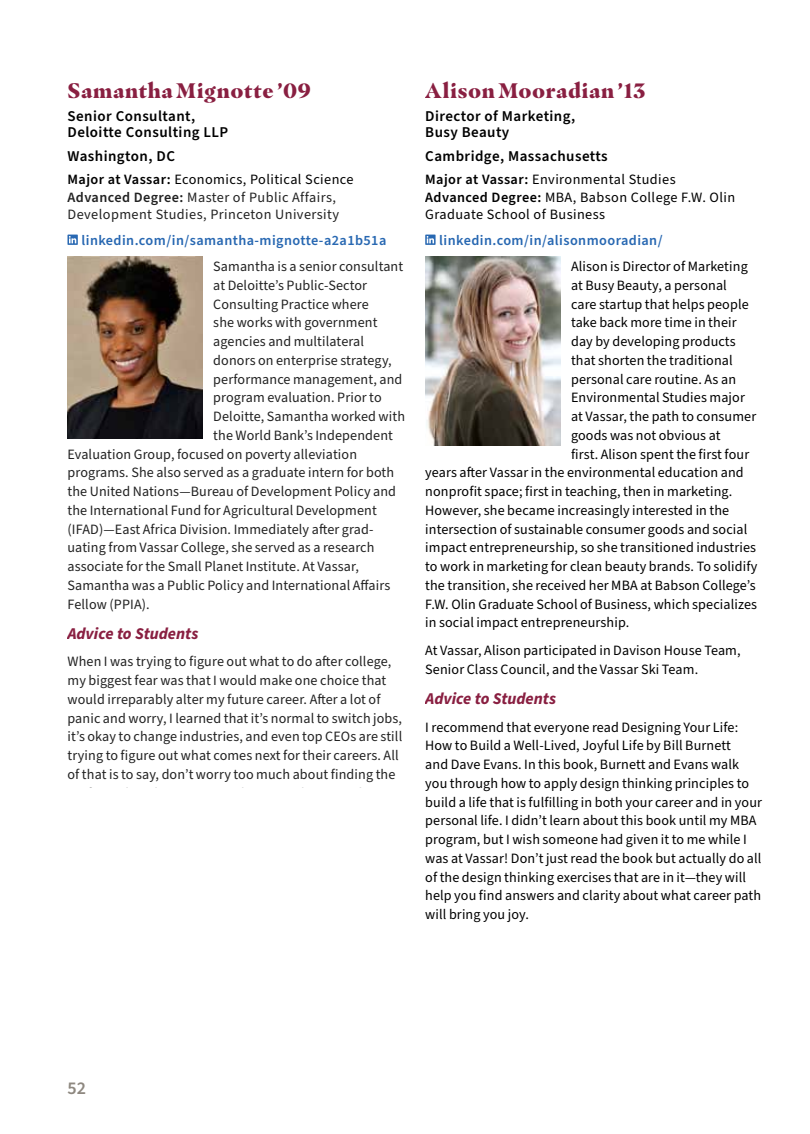
<style>
.page{position:relative;width:810px;height:1134px;background:#fff}
.page>*{position:absolute;margin:0;border:0;box-sizing:border-box;transform-origin:0 0}
.t1{font:900 21px "Masqualero";letter-spacing:.03em;color:#891f41}
.t2{font:600 18px "Source Sans Pro";color:#8e8880}
.t3{font:italic 700 16.5px "Source Sans Pro";color:#891f41}
.t4{font:600 15px/16.5px "Source Sans Pro";letter-spacing:.03em;color:#000}
.t5{font:14.25px/18.8px "Source Sans Pro";letter-spacing:.01em;color:#000}
.t6{font:14.25px/18.8px "Source Sans Pro";letter-spacing:.01em;color:#222}
.t7{font:14.25px/17.1px "Source Sans Pro";letter-spacing:.03em;color:#222}
.t8{font:14.25px/17.1px "Source Sans Pro";letter-spacing:.03em;color:#000}
.t9{font:600 14.25px "Source Sans Pro";letter-spacing:.03em;color:#2868b2}
.s1{font-weight:600;color:#000}
.s2{color:#000}
.s3{font-weight:600}
</style>
<div class="page">
<svg style="left:68px;top:235px;width:10px;height:10px"></svg>
<img style="left:68px;top:256px;width:134px;height:183px">
<svg style="left:425px;top:235px;width:11px;height:10px"></svg>
<img style="left:425px;top:256px;width:135px;height:190px">
<h1 class="t1" style="left:68px;top:77px;width:245px">Samantha Mignotte ’09</h1>
<p class="t4" style="left:68px;top:108px;width:162px">Senior Consultant,<br>Deloitte Consulting LLP</p>
<p class="t4" style="left:68px;top:148px;width:109px">Washington, DC</p>
<p class="t7" style="left:68px;top:172px;width:288px"><span class="s1">Major at Vassar:</span> <span class="s2">Economics, Political Science<br></span><span class="s3">Advanced Degree:</span> Master of Public Affairs,<br>Development Studies, Princeton University</p>
<p class="t9" style="left:82px;top:231px;width:306px">linkedin.com/in/samantha-mignotte-a2a1b51a</p>
<p class="t6" style="left:213px;top:257px;width:191px">Samantha is a senior consultant</p>
<p class="t6" style="left:213px;top:276px;width:155px">at Deloitte’s Public-Sector</p>
<p class="t6" style="left:213px;top:295px;width:157px">Consulting Practice where</p>
<p class="t6" style="left:213px;top:314px;width:166px">she works with government</p>
<p class="t6" style="left:213px;top:332px;width:152px">agencies and multilateral</p>
<p class="t6" style="left:213px;top:351px;width:180px">donors on enterprise strategy,</p>
<p class="t6" style="left:213px;top:370px;width:191px">performance management, and</p>
<p class="t6" style="left:213px;top:389px;width:170px">program evaluation. Prior to</p>
<p class="t6" style="left:213px;top:407px;width:193px">Deloitte, Samantha worked with</p>
<p class="t6" style="left:213px;top:426px;width:181px">the World Bank’s Independent</p>
<p class="t6" style="left:68px;top:445px;width:291px">Evaluation Group, focused on poverty alleviation</p>
<p class="t6" style="left:68px;top:464px;width:328px">programs. She also served as a graduate intern for both</p>
<p class="t6" style="left:68px;top:482px;width:330px">the United Nations—Bureau of Development Policy and</p>
<p class="t6" style="left:68px;top:501px;width:311px">the International Fund for Agricultural Development</p>
<p class="t6" style="left:68px;top:520px;width:308px">(IFAD)—East Africa Division. Immediately after grad-</p>
<p class="t6" style="left:68px;top:539px;width:309px">uating from Vassar College, she served as a research</p>
<p class="t6" style="left:68px;top:557px;width:293px">associate for the Small Planet Institute. At Vassar,</p>
<p class="t6" style="left:68px;top:576px;width:324px">Samantha was a Public Policy and International Affairs</p>
<p class="t6" style="left:68px;top:595px;width:84px">Fellow (PPIA).</p>
<p class="t3" style="left:68px;top:622px;width:132px">Advice to Students</p>
<p class="t6" style="left:68px;top:653px;width:336px">When I was trying to figure out what to do after college, my biggest fear was that I would make one choice that would irreparably alter my future career. After a lot of panic and worry, I learned that it’s normal to switch jobs, it’s okay to change industries, and even top CEOs are still trying to figure out what comes next for their careers. All of that is to say, don’t worry too much about finding the</p>
<h1 class="t1" style="left:425px;top:77px;width:222px">Alison Mooradian ’13</h1>
<p class="t4" style="left:425px;top:108px;width:152px">Director of Marketing,<br>Busy Beauty</p>
<p class="t4" style="left:425px;top:148px;width:184px">Cambridge, Massachusetts</p>
<p class="t8" style="left:425px;top:172px;width:312px"><span class="s3">Major at Vassar:</span> Environmental Studies<br><span class="s3">Advanced Degree:</span> MBA, Babson College F.W. Olin<br>Graduate School of Business</p>
<p class="t9" style="left:439px;top:231px;width:225px">linkedin.com/in/alisonmooradian/</p>
<p class="t5" style="left:571px;top:257px;width:178px">Alison is Director of Marketing</p>
<p class="t5" style="left:571px;top:276px;width:157px">at Busy Beauty, a personal</p>
<p class="t5" style="left:571px;top:295px;width:179px">care startup that helps people</p>
<p class="t5" style="left:571px;top:314px;width:167px">take back more time in their</p>
<p class="t5" style="left:571px;top:332px;width:166px">day by developing products</p>
<p class="t5" style="left:571px;top:351px;width:163px">that shorten the traditional</p>
<p class="t5" style="left:571px;top:370px;width:167px">personal care routine. As an</p>
<p class="t5" style="left:571px;top:389px;width:175px">Environmental Studies major</p>
<p class="t5" style="left:571px;top:407px;width:187px">at Vassar, the path to consumer</p>
<p class="t5" style="left:571px;top:426px;width:151px">goods was not obvious at</p>
<p class="t5" style="left:571px;top:445px;width:180px">first. Alison spent the first four</p>
<p class="t5" style="left:425px;top:464px;width:320px">years after Vassar in the environmental education and</p>
<p class="t5" style="left:425px;top:482px;width:309px">nonprofit space; first in teaching, then in marketing.</p>
<p class="t5" style="left:425px;top:501px;width:306px">However, she became increasingly interested in the</p>
<p class="t5" style="left:425px;top:520px;width:324px">intersection of sustainable consumer goods and social</p>
<p class="t5" style="left:425px;top:539px;width:332px">impact entrepreneurship, so she transitioned industries</p>
<p class="t5" style="left:425px;top:557px;width:334px">to work in marketing for clean beauty brands. To solidify</p>
<p class="t5" style="left:425px;top:576px;width:332px">the transition, she received her MBA at Babson College’s</p>
<p class="t5" style="left:425px;top:595px;width:333px">F.W. Olin Graduate School of Business, which specializes</p>
<p class="t5" style="left:425px;top:614px;width:206px">in social impact entrepreneurship.</p>
<p class="t5" style="left:425px;top:641px;width:317px">At Vassar, Alison participated in Davison House Team,<br>Senior Class Council, and the Vassar Ski Team.</p>
<p class="t3" style="left:425px;top:687px;width:132px">Advice to Students</p>
<p class="t5" style="left:425px;top:718px;width:338px">I recommend that everyone read Designing Your Life:<br>How to Build a Well-Lived, Joyful Life by Bill Burnett<br>and Dave Evans. In this book, Burnett and Evans walk you through how to apply design thinking principles to build a life that is fulfilling in both your career and in your personal life. I didn’t learn about this book until my MBA program, but I wish someone had given it to me while I was at Vassar! Don’t just read the book but actually do all of the design thinking exercises that are in it—they will help you find answers and clarity about what career path will bring you joy.</p>
<p class="t2" style="left:68px;top:1076px;width:20px">52</p>
</div>
